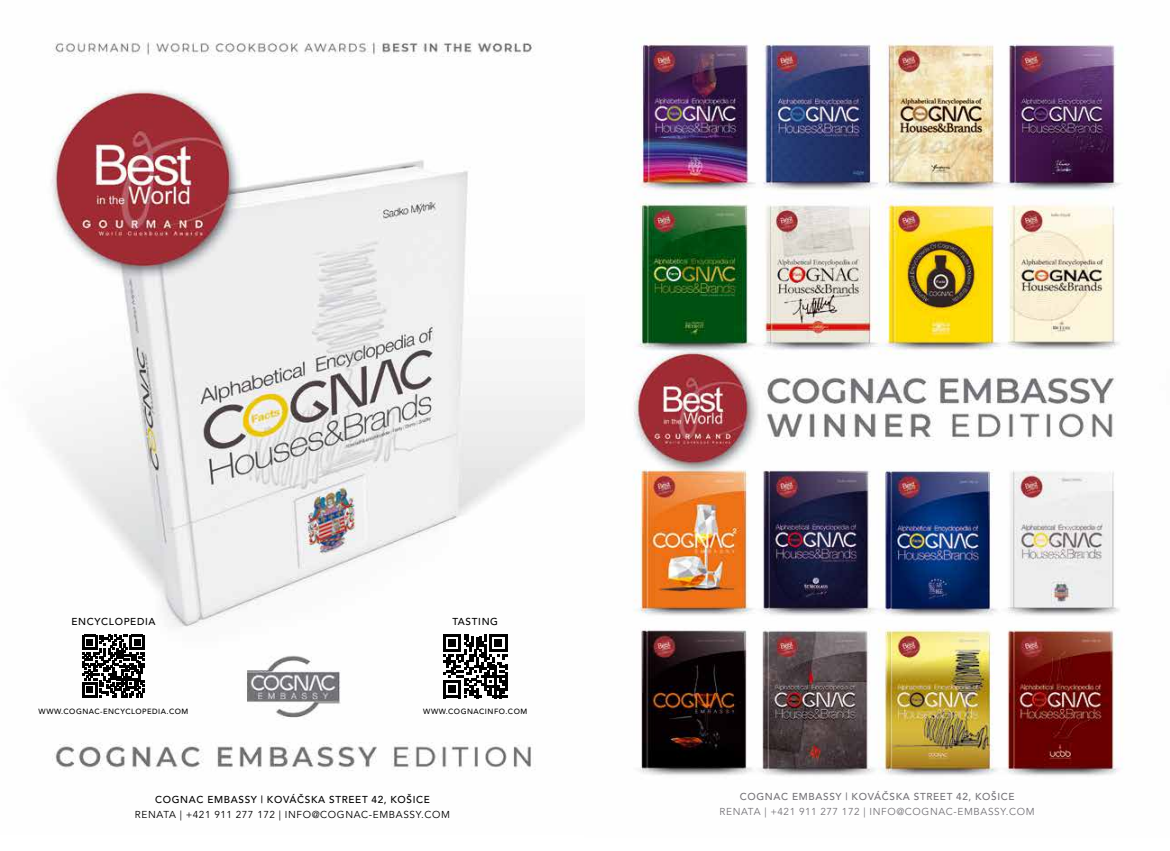
<style>
.page{position:relative;width:1170px;height:851px;background:#fff}
.page>*{position:absolute;margin:0;border:0;box-sizing:border-box;transform-origin:0 0}
.t1{font:500 10px "Avenir LTCE";letter-spacing:.065em;color:#000}
.t2{font:10px "Avenir LTCE";letter-spacing:.065em;color:#757378}
.t3{font:10px "Avenir LTCE";letter-spacing:.065em;color:#000}
.t4{font:500 10px "Avenir LTCE";letter-spacing:.065em;color:#757378}
.t5{font:500 7.5px "Avenir LTCE";letter-spacing:.065em;color:#000}
</style>
<div class="page">
<img style="left:633px;top:37px;width:490px;height:739px">
<img style="left:49px;top:42px;width:536px;height:729px">
<svg style="left:82px;top:634px;width:63px;height:63px"></svg>
<svg style="left:443px;top:634px;width:64px;height:64px"></svg>
<p class="t1" style="left:71px;top:615px;width:86px">ENCYCLOPEDIA</p>
<p class="t5" style="left:39px;top:706px;width:151px">WWW.COGNAC-ENCYCLOPEDIA.COM</p>
<p class="t1" style="left:452px;top:615px;width:47px">TASTING</p>
<p class="t5" style="left:423px;top:706px;width:105px">WWW.COGNACINFO.COM</p>
<p class="t1" style="left:155px;top:792px;width:276px">COGNAC EMBASSY | KOVÁČSKA STREET 42, KOŠICE</p>
<p class="t3" style="left:135px;top:808px;width:316px">RENATA | +421 911 277 172 | INFO@COGNAC-EMBASSY.COM</p>
<p class="t4" style="left:739px;top:790px;width:276px">COGNAC EMBASSY | KOVÁČSKA STREET 42, KOŠICE</p>
<p class="t2" style="left:719px;top:805px;width:316px">RENATA | +421 911 277 172 | INFO@COGNAC-EMBASSY.COM</p>
</div>
